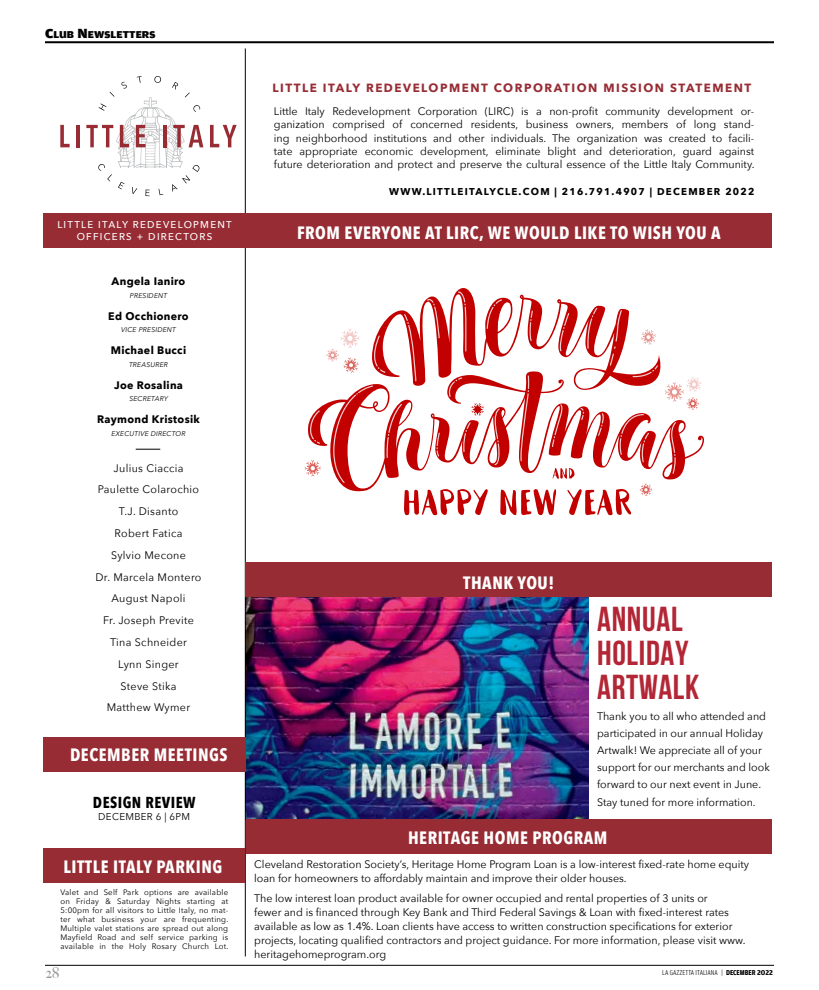
<style>
.page{position:relative;width:819px;height:990px;background:#fff}
.page>*{position:absolute;margin:0;border:0;box-sizing:border-box;transform-origin:0 0}
.t1{font:700 34.7px/33.7px "Bebas Neue";letter-spacing:.02em;color:#b32636}
.t2{font:700 17.8px "Avenir Next Condensed";letter-spacing:.03em;color:#fff}
.t3{font:700 15.9px "Avenir Next Condensed";letter-spacing:.03em;color:#000}
.t4{font:500 15px "Big Caslon";color:#939598}
.t5{font:700 11.9px "Avenir Next";letter-spacing:.13em;color:#972c34}
.t6{font:10.9px/17.1px "Avenir Next";color:#000}
.t7{font:10.9px/21.8px "Avenir Next";letter-spacing:.03em;color:#000;text-align:center}
.t8{font:700 10.9px "Avenir Next";letter-spacing:.03em;color:#000}
.t9{font:900 10.5px "Amplitude Wide";letter-spacing:.005em;color:#000}
.t10{font:700 9.9px "Avenir Next";letter-spacing:.13em;color:#000}
.t11{font:500 9.9px/11.9px "Avenir Next";letter-spacing:.13em;color:#fff;text-align:center}
.t12{font:9.9px "Avenir Next";letter-spacing:.03em;color:#000}
.t13{font:7.9px/8.9px "Avenir Next";letter-spacing:.03em;color:#000;text-align:justify}
.t14{font:300 7.5px "Amplitude Cond";letter-spacing:.005em;color:#000}
.t15{font:italic 6.9px "Avenir Next";letter-spacing:.03em;color:#000}
.s1{font-size:14px}
.s2{font-family:"Amplitude"}
.s3{font-weight:700}
.s4{font-family:"Amplitude";font-weight:700}
</style>
<div class="page">
<hr style="left:45px;top:965px;width:729px;height:1px;background:#000">
<hr style="left:45px;top:41px;width:729px;height:2px;background:#000">
<img style="left:246px;top:562px;width:343px;height:258px">
<svg style="left:60px;top:125px;width:10px;height:22px"></svg>
<hr style="left:76px;top:125px;width:4px;height:22px;background:#972c34">
<svg style="left:210px;top:125px;width:27px;height:22px"></svg>
<svg style="left:86px;top:76px;width:117px;height:120px"></svg>
<hr style="left:245px;top:48px;width:1px;height:908px;background:#000">
<div style="left:43px;top:213px;width:729px;height:35px;background:#972c34"></div>
<div style="left:43px;top:737px;width:203px;height:34px;background:#972c34"></div>
<div style="left:43px;top:848px;width:201px;height:34px;background:#972c34"></div>
<svg style="left:136px;top:449px;width:24px;height:1px"></svg>
<div style="left:245px;top:563px;width:527px;height:34px;background:#972c34"></div>
<svg style="left:305px;top:288px;width:397px;height:227px"></svg>
<div style="left:246px;top:820px;width:526px;height:34px;background:#972c34"></div>
<p class="t9" style="left:45px;top:29px;width:112px"><span class="s1">C</span>LUB <span class="s1">N</span>EWSLETTERS</p>
<p class="t11" style="left:57px;top:219px;width:176px">LITTLE ITALY REDEVELOPMENT<br>OFFICERS + DIRECTORS</p>
<p class="t8" style="left:112px;top:272px;width:75px">Angela Ianiro</p>
<p class="t15" style="left:130px;top:289px;width:39px">PRESIDENT</p>
<p class="t8" style="left:108px;top:307px;width:82px">Ed Occhionero</p>
<p class="t15" style="left:121px;top:324px;width:56px">VICE PRESIDENT</p>
<p class="t8" style="left:111px;top:341px;width:77px">Michael Bucci</p>
<p class="t15" style="left:129px;top:358px;width:41px">TREASURER</p>
<p class="t8" style="left:114px;top:375px;width:71px">Joe Rosalina</p>
<p class="t15" style="left:129px;top:393px;width:40px">SECRETARY</p>
<p class="t8" style="left:97px;top:410px;width:104px">Raymond Kristosik</p>
<p class="t15" style="left:112px;top:427px;width:75px">EXECUTIVE DIRECTOR</p>
<p class="t7" style="left:96px;top:456px;width:108px">Julius Ciaccia<br>Paulette Colarochio<br>T.J. Disanto<br>Robert Fatica<br>Sylvio Mecone<br>Dr. Marcela Montero<br>August Napoli<br>Fr. Joseph Previte<br>Tina Schneider<br>Lynn Singer<br>Steve Stika<br>Matthew Wymer</p>
<h2 class="t2" style="left:70px;top:744px;width:159px">DECEMBER MEETINGS</h2>
<h3 class="t3" style="left:93px;top:793px;width:104px">DESIGN REVIEW</h3>
<p class="t12" style="left:98px;top:808px;width:93px">DECEMBER 6 | 6PM</p>
<h2 class="t2" style="left:64px;top:856px;width:160px">LITTLE ITALY PARKING</h2>
<p class="t13" style="left:60px;top:888px;width:170px">Valet and Self Park options are available on Friday &amp; Saturday Nights starting at 5:00pm for all visitors to Little Italy, no mat&shy;ter what business your are frequenting.<br>Multiple valet stations are spread out along Mayfield Road and self service parking is available in the Holy Rosary Church Lot.</p>
<p class="t5" style="left:273px;top:77px;width:480px">LITTLE ITALY REDEVELOPMENT CORPORATION MISSION STATEMENT</p>
<p class="t6" style="left:274px;top:105px;width:482px;line-height:13.1px;text-align:justify">Little Italy Redevelopment Corporation (LIRC) is a non-profit community development or&shy;ganization comprised of concerned residents, business owners, members of long stand&shy;ing neighborhood institutions and other individuals. The organization was created to facili&shy;tate appropriate economic development, eliminate blight and deterioration, guard against future deterioration and protect and preserve the cultural essence of the Little Italy Community.</p>
<p class="t10" style="left:389px;top:183px;width:367px">WWW.LITTLEITALYCLE.COM | 216.791.4907 | DECEMBER 2022</p>
<h2 class="t2" style="left:297px;top:222px;width:425px">FROM EVERYONE AT LIRC, WE WOULD LIKE TO WISH YOU A</h2>
<h2 class="t2" style="left:463px;top:572px;width:92px">THANK YOU!</h2>
<h1 class="t1" style="left:597px;top:602px;width:104px">ANNUAL<br>HOLIDAY<br>ARTWALK</h1>
<p class="t6" style="left:597px;top:707px;width:174px">Thank you to all who attended and participated in our annual Holiday Artwalk! We appreciate all of your support for our merchants and look forward to our next event in June.<br>Stay tuned for more information.</p>
<h2 class="t2" style="left:408px;top:826px;width:201px">HERITAGE HOME PROGRAM</h2>
<p class="t6" style="left:254px;top:857px;width:496px;line-height:13.9px">Cleveland Restoration Society’s, Heritage Home Program Loan is a low-interest fixed-rate home equity loan for homeowners to affordably maintain and improve their older houses.</p>
<p class="t6" style="left:254px;top:891px;width:493px;line-height:13.9px">The low interest loan product available for owner occupied and rental properties of 3 units or<br>fewer and is financed through Key Bank and Third Federal Savings &amp; Loan with fixed-interest rates available as low as 1.4%. Loan clients have access to written construction specifications for exterior projects, locating qualified contractors and project guidance. For more information, please visit www. heritagehomeprogram.org</p>
<h3 class="t4" style="left:46px;top:961px;width:15px">28</h3>
<p class="t14" style="left:662px;top:969px;width:112px">LA GAZZETTA ITALIANA <span class="s2">|</span> <span class="s3">DECEMBER</span> <span class="s4">2022</span></p>
</div>
